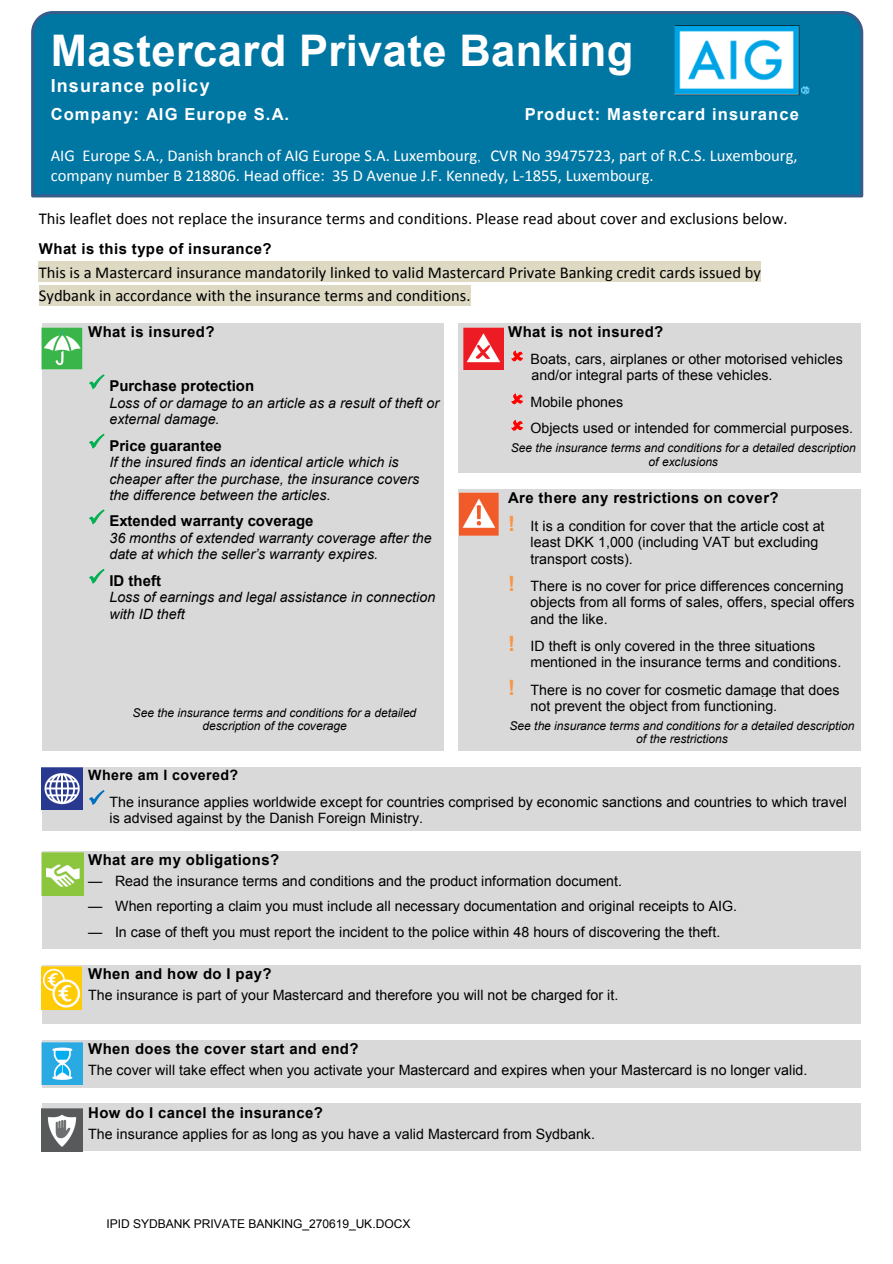
<style>
.page{position:relative;width:893px;height:1264px;background:#fff}
.page>*{position:absolute;margin:0;border:0;box-sizing:border-box;transform-origin:0 0}
.t1{font:700 43.5px "Arial";letter-spacing:.01em;color:#fff}
.t2{font:700 18px "Arial";letter-spacing:.06em;color:#fff}
.t3{font:16.5px/23.2px "Calibri";color:#000}
.t4{font:16.5px/20.1px "Calibri";color:#fff}
.t5{font:700 16.5px "Arial";letter-spacing:.065em;color:#fff}
.t6{font:700 15px "Arial";letter-spacing:.02em;color:#000}
.t7{font:700 15px "Arial";color:#000}
.t8{font:14.25px/16.5px "Arial";color:#000}
.t9{font:italic 14.25px/16.4px "Arial";color:#000}
.t10{font:700 14.25px "Arial";letter-spacing:.03em;color:#000}
.t11{font:italic 12px/13.6px "Arial";letter-spacing:-.005em;color:#000;text-align:center}
.t12{font:12px "Arial";letter-spacing:-.005em;color:#000}
.s1{font-family:"Arial";font-size:12px}
.s2{color:#00b050}
.s3{font-weight:700;font-size:21px;color:#f79646}
.s4{color:#0070c0}
</style>
<div class="page">
<div style="left:31px;top:11px;width:833px;height:187px;background:#0076a3"></div>
<div style="left:39px;top:262px;width:722px;height:20px;background:#ddd9c3"></div>
<div style="left:39px;top:285px;width:431px;height:20px;background:#ddd9c3"></div>
<div style="left:43px;top:323px;width:41px;height:427px;background:#d9d9d9"></div>
<div style="left:84px;top:323px;width:360px;height:427px;background:#d9d9d9"></div>
<div style="left:459px;top:323px;width:45px;height:150px;background:#d9d9d9"></div>
<div style="left:504px;top:323px;width:356px;height:150px;background:#d9d9d9"></div>
<div style="left:459px;top:489px;width:45px;height:261px;background:#d9d9d9"></div>
<div style="left:504px;top:489px;width:356px;height:261px;background:#d9d9d9"></div>
<div style="left:43px;top:767px;width:41px;height:63px;background:#d9d9d9"></div>
<div style="left:88px;top:767px;width:768px;height:20px;background:#d9d9d9"></div>
<div style="left:88px;top:787px;width:768px;height:22px;background:#d9d9d9"></div>
<div style="left:88px;top:809px;width:768px;height:21px;background:#d9d9d9"></div>
<div style="left:43px;top:850px;width:41px;height:98px;background:#d9d9d9"></div>
<div style="left:88px;top:850px;width:768px;height:22px;background:#d9d9d9"></div>
<div style="left:88px;top:872px;width:768px;height:25px;background:#d9d9d9"></div>
<div style="left:88px;top:897px;width:768px;height:26px;background:#d9d9d9"></div>
<div style="left:88px;top:923px;width:768px;height:25px;background:#d9d9d9"></div>
<div style="left:43px;top:965px;width:41px;height:58px;background:#d9d9d9"></div>
<div style="left:84px;top:965px;width:776px;height:58px;background:#d9d9d9"></div>
<div style="left:43px;top:1039px;width:41px;height:48px;background:linear-gradient(to right,#d9d9d9,#d9d9d9)"></div>
<div style="left:47px;top:1039px;width:33px;height:26px;background:#d9d9d9"></div>
<div style="left:88px;top:1039px;width:768px;height:22px;background:#d9d9d9"></div>
<div style="left:88px;top:1061px;width:768px;height:26px;background:#d9d9d9"></div>
<svg style="left:43px;top:1103px;width:41px;height:47px"></svg>
<div style="left:47px;top:1103px;width:33px;height:25px;background:#d9d9d9"></div>
<div style="left:88px;top:1103px;width:768px;height:22px;background:#d9d9d9"></div>
<div style="left:88px;top:1125px;width:768px;height:25px;background:#d9d9d9"></div>
<img style="left:463px;top:327px;width:41px;height:42px">
<img style="left:459px;top:492px;width:40px;height:43px">
<img style="left:42px;top:767px;width:40px;height:42px">
<img style="left:42px;top:852px;width:41px;height:42px">
<img style="left:42px;top:966px;width:40px;height:43px">
<img style="left:42px;top:1041px;width:41px;height:43px">
<img style="left:42px;top:1108px;width:40px;height:42px">
<img style="left:41px;top:327px;width:41px;height:42px">
<img style="left:668px;top:21px;width:148px;height:77px">
<p class="t1" style="left:51px;top:22px;width:584px">Mastercard Private Banking</p>
<p class="t2" style="left:51px;top:74px;width:161px">Insurance policy</p>
<p class="t5" style="left:51px;top:103px;width:240px">Company: AIG Europe S.A.</p>
<p class="t5" style="left:525px;top:103px;width:276px">Product: Mastercard insurance</p>
<p class="t4" style="left:51px;top:145px;width:748px">AIG Europe S.A., Danish branch of AIG Europe S.A. Luxembourg<span class="s1">,</span> CVR No 39475723, part of R.C.S. Luxembourg, company number B 218806. Head office: 35 D Avenue J.F. Kennedy, L-1855, Luxembourg.</p>
<p class="t3" style="left:39px;top:206px;width:751px">This leaflet does not replace the insurance terms and conditions. Please read about cover and exclusions below.</p>
<p class="t6" style="left:39px;top:239px;width:234px">What is this type of insurance?</p>
<p class="t3" style="left:39px;top:260px;width:723px">This is a Mastercard insurance mandatorily linked to valid Mastercard Private Banking credit cards issued by<br>Sydbank in accordance with the insurance terms and conditions.</p>
<p class="t6" style="left:88px;top:322px;width:128px">What is insured?</p>
<p class="t7" style="left:88px;top:376px;width:168px"><span class="s2">✓</span> Purchase protection</p>
<p class="t9" style="left:109px;top:395px;width:331px">Loss of or damage to an article as a result of theft or external damage.</p>
<p class="t7" style="left:88px;top:435px;width:135px"><span class="s2">✓</span> Price guarantee</p>
<p class="t9" style="left:109px;top:454px;width:311px">If the insured finds an identical article which is cheaper after the purchase, the insurance covers the difference between the articles.</p>
<p class="t6" style="left:88px;top:511px;width:227px"><span class="s2">✓</span> Extended warranty coverage</p>
<p class="t9" style="left:109px;top:530px;width:324px">36 months of extended warranty coverage after the date at which the seller’s warranty expires.</p>
<p class="t6" style="left:88px;top:570px;width:74px"><span class="s2">✓</span> ID theft</p>
<p class="t9" style="left:109px;top:589px;width:327px">Loss of earnings and legal assistance in connection with ID theft</p>
<p class="t6" style="left:508px;top:322px;width:157px">What is not insured?</p>
<p class="t8" style="left:531px;top:350px;width:314px">Boats, cars, airplanes or other motorised vehicles and/or integral parts of these vehicles.</p>
<p class="t8" style="left:531px;top:393px;width:94px">Mobile phones</p>
<p class="t8" style="left:531px;top:420px;width:324px">Objects used or intended for commercial purposes.</p>
<p class="t11" style="left:511px;top:441px;width:347px">See the insurance terms and conditions for a detailed description of exclusions</p>
<p class="t6" style="left:508px;top:488px;width:272px">Are there any restrictions on cover?</p>
<p class="t8" style="left:531px;top:517px;width:295px;text-indent:-22px"><span class="s3">!</span> It is a condition for cover that the article cost at least DKK 1,000 (including VAT but excluding transport costs).</p>
<p class="t8" style="left:531px;top:578px;width:326px;text-indent:-22px"><span class="s3">!</span> There is no cover for price differences concerning objects from all forms of sales, offers, special offers and the like.</p>
<p class="t8" style="left:531px;top:637px;width:312px;text-indent:-22px"><span class="s3">!</span> ID theft is only covered in the three situations mentioned in the insurance terms and conditions.</p>
<p class="t8" style="left:531px;top:681px;width:310px;text-indent:-22px"><span class="s3">!</span> There is no cover for cosmetic damage that does not prevent the object from functioning.</p>
<p class="t11" style="left:509px;top:718px;width:347px">See the insurance terms and conditions for a detailed description of the restrictions</p>
<p class="t11" style="left:133px;top:705px;width:285px">See the insurance terms and conditions for a detailed description of the coverage</p>
<p class="t10" style="left:88px;top:765px;width:151px">Where am I covered?</p>
<p class="t8" style="left:109px;top:793px;width:739px;text-indent:-21px"><span class="s4">✓</span> The insurance applies worldwide except for countries comprised by economic sanctions and countries to which travel is advised against by the Danish Foreign Ministry.</p>
<p class="t6" style="left:88px;top:849px;width:193px">What are my obligations?</p>
<p class="t8" style="left:88px;top:872px;width:535px">— Read the insurance terms and conditions and the product information document.</p>
<p class="t8" style="left:88px;top:898px;width:650px">— When reporting a claim you must include all necessary documentation and original receipts to AIG.</p>
<p class="t8" style="left:88px;top:923px;width:634px">— In case of theft you must report the incident to the police within 48 hours of discovering the theft.</p>
<p class="t6" style="left:88px;top:963px;width:185px">When and how do I pay?</p>
<p class="t8" style="left:88px;top:987px;width:532px">The insurance is part of your Mastercard and therefore you will not be charged for it.</p>
<p class="t6" style="left:88px;top:1038px;width:272px">When does the cover start and end?</p>
<p class="t8" style="left:88px;top:1061px;width:721px">The cover will take effect when you activate your Mastercard and expires when your Mastercard is no longer valid.</p>
<p class="t6" style="left:88px;top:1101px;width:236px">How do I cancel the insurance?</p>
<p class="t8" style="left:88px;top:1125px;width:508px">The insurance applies for as long as you have a valid Mastercard from Sydbank.</p>
<p class="t12" style="left:106px;top:1215px;width:306px">IPID SYDBANK PRIVATE BANKING_270619_UK.DOCX</p>
</div>
